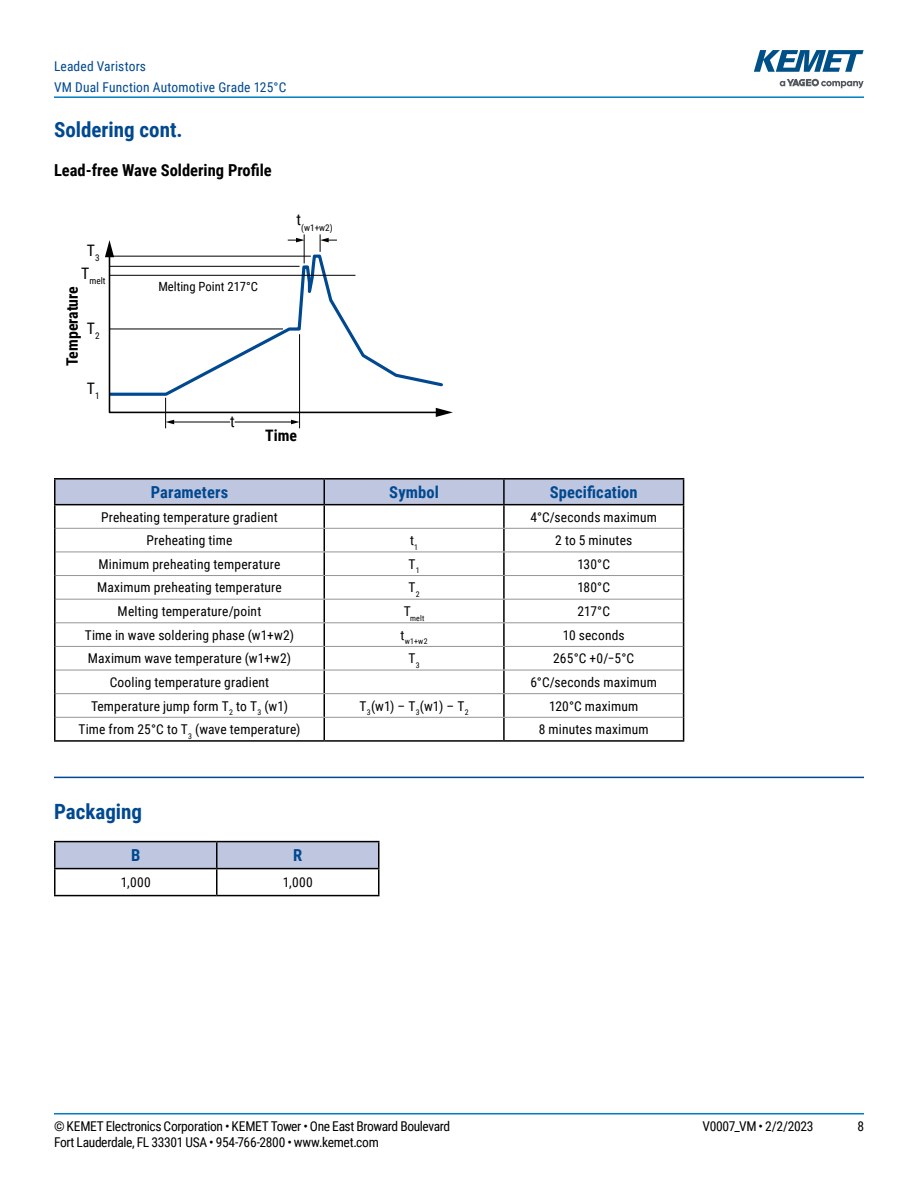
<style>
.page{position:relative;width:918px;height:1188px;background:#fff}
.page>*{position:absolute;margin:0;border:0;box-sizing:border-box;transform-origin:0 0}
.t1{font:700 21px "Roboto Condensed";color:#004990}
.t2{font:700 16.5px "Roboto Condensed";letter-spacing:.005em;color:#004990}
.t3{font:700 16.5px "Roboto Condensed";color:#000}
.t4{font:700 15.75px "Roboto Condensed";color:#000}
.t5{font:15.75px "Roboto Condensed";color:#000}
.t6{font:13.5px "Roboto Condensed";letter-spacing:.01em;color:#000}
.t7{font:13.5px "Roboto Condensed";letter-spacing:-.025em;color:#000}
.t8{font:13.5px/21px "Roboto Condensed";letter-spacing:.01em;color:#004990}
.t9{font:13.5px "Roboto Condensed";letter-spacing:-.02em;color:#000}
.t10{font:12.6px "Roboto Condensed";color:#000}
.t11{font:9.15px "Roboto Condensed";color:#000}
.t12{font:7.8px "Roboto Condensed";letter-spacing:.03em;color:#000}
</style>
<div class="page">
<hr style="left:54px;top:1113px;width:810px;height:2px;background:#007dc3">
<hr style="left:54px;top:96px;width:810px;height:2px;background:#007dc3">
<svg style="left:780px;top:79px;width:84px;height:9px"></svg>
<svg style="left:754px;top:50px;width:110px;height:22px"></svg>
<hr style="left:54px;top:777px;width:810px;height:1px;background:#004990">
<hr style="left:299px;top:334px;width:1px;height:94px;background:#000">
<hr style="left:165px;top:398px;width:1px;height:30px;background:#000">
<hr style="left:173px;top:422px;width:120px;height:1px;background:#000">
<svg style="left:291px;top:420px;width:9px;height:4px"></svg>
<svg style="left:166px;top:420px;width:8px;height:4px"></svg>
<svg style="left:227px;top:421px;width:10px;height:2px"></svg>
<svg style="left:288px;top:234px;width:17px;height:19px"></svg>
<svg style="left:320px;top:234px;width:17px;height:18px"></svg>
<svg style="left:108px;top:253px;width:332px;height:161px"></svg>
<svg style="left:105px;top:240px;width:9px;height:17px"></svg>
<svg style="left:436px;top:408px;width:17px;height:9px"></svg>
<hr style="left:54px;top:504px;width:270px;height:1px;background:#000">
<hr style="left:54px;top:478px;width:270px;height:2px;background:#000">
<hr style="left:54px;top:480px;width:2px;height:24px;background:#000">
<hr style="left:324px;top:478px;width:180px;height:2px;background:#000">
<hr style="left:504px;top:478px;width:180px;height:2px;background:#000">
<hr style="left:54px;top:505px;width:2px;height:23px;background:#000">
<hr style="left:54px;top:528px;width:2px;height:24px;background:#000">
<hr style="left:54px;top:552px;width:2px;height:24px;background:#000">
<hr style="left:54px;top:576px;width:2px;height:23px;background:#000">
<hr style="left:54px;top:599px;width:2px;height:24px;background:#000">
<hr style="left:54px;top:623px;width:2px;height:23px;background:#000">
<hr style="left:54px;top:646px;width:2px;height:24px;background:#000">
<hr style="left:54px;top:670px;width:2px;height:24px;background:#000">
<hr style="left:54px;top:694px;width:2px;height:23px;background:#000">
<hr style="left:54px;top:717px;width:2px;height:23px;background:#000">
<svg style="left:55px;top:479px;width:629px;height:261px"></svg>
<hr style="left:54px;top:740px;width:270px;height:2px;background:#000">
<hr style="left:324px;top:740px;width:180px;height:2px;background:#000">
<hr style="left:504px;top:740px;width:180px;height:2px;background:#000">
<svg style="left:56px;top:842px;width:322px;height:26px;background:#bbc2db"></svg>
<hr style="left:54px;top:868px;width:163px;height:1px;background:#000">
<hr style="left:217px;top:868px;width:163px;height:1px;background:#000">
<hr style="left:216px;top:842px;width:2px;height:26px;background:#000">
<hr style="left:216px;top:869px;width:2px;height:26px;background:#000">
<hr style="left:54px;top:841px;width:163px;height:1px;background:#000">
<hr style="left:54px;top:842px;width:2px;height:26px;background:#000">
<hr style="left:217px;top:841px;width:163px;height:1px;background:#000">
<hr style="left:378px;top:842px;width:2px;height:26px;background:#000">
<hr style="left:54px;top:869px;width:2px;height:26px;background:#000">
<hr style="left:378px;top:869px;width:2px;height:26px;background:#000">
<hr style="left:54px;top:895px;width:163px;height:1px;background:#000">
<hr style="left:217px;top:895px;width:163px;height:1px;background:#000">
<p class="t8" style="left:54px;top:55px;width:234px">Leaded Varistors<br>VM Dual Function Automotive Grade 125°C</p>
<h1 class="t1" style="left:54px;top:115px;width:130px">Soldering cont.</h1>
<p class="t3" style="left:54px;top:159px;width:219px">Lead-free Wave Soldering Profile</p>
<p class="t5" style="left:87px;top:240px;width:14px">T<sub>3</sub></p>
<p class="t11" style="left:81px;top:275px;width:26px"><sup>T</sup>melt</p>
<p class="t4" style="left:61px;top:366px;width:82px;rotate:-90deg">Temperature</p>
<p class="t5" style="left:87px;top:318px;width:14px">T<sub>2</sub></p>
<p class="t5" style="left:87px;top:378px;width:14px">T<sub>1</sub></p>
<p class="t10" style="left:158px;top:278px;width:101px">Melting Point 217°C</p>
<p class="t11" style="left:297px;top:221px;width:38px"><sup>t</sup>(w1+w2)</p>
<p class="t5" style="left:230px;top:410px;width:6px">t</p>
<p class="t4" style="left:265px;top:425px;width:33px">Time</p>
<p class="t2" style="left:151px;top:481px;width:79px">Parameters</p>
<p class="t2" style="left:389px;top:481px;width:51px">Symbol</p>
<p class="t2" style="left:550px;top:481px;width:89px">Specification</p>
<p class="t6" style="left:101px;top:507px;width:178px">Preheating temperature gradient</p>
<p class="t6" style="left:530px;top:507px;width:128px">4°C/seconds maximum</p>
<p class="t6" style="left:146px;top:531px;width:88px">Preheating time</p>
<p class="t6" style="left:410px;top:531px;width:10px">t<sub>1</sub></p>
<p class="t6" style="left:555px;top:531px;width:79px">2 to 5 minutes</p>
<p class="t6" style="left:99px;top:555px;width:183px">Minimum preheating temperature</p>
<p class="t6" style="left:408px;top:555px;width:13px">T<sub>1</sub></p>
<p class="t6" style="left:577px;top:555px;width:34px">130°C</p>
<p class="t6" style="left:97px;top:578px;width:186px">Maximum preheating temperature</p>
<p class="t6" style="left:408px;top:578px;width:13px">T<sub>2</sub></p>
<p class="t6" style="left:577px;top:578px;width:34px">180°C</p>
<p class="t6" style="left:118px;top:602px;width:145px">Melting temperature/point</p>
<p class="t12" style="left:404px;top:612px;width:22px"><sup>T</sup>melt</p>
<p class="t6" style="left:577px;top:602px;width:34px">217°C</p>
<p class="t6" style="left:85px;top:625px;width:211px">Time in wave soldering phase (w1+w2)</p>
<p class="t12" style="left:401px;top:636px;width:28px"><sup>t</sup>w1+w2</p>
<p class="t6" style="left:563px;top:625px;width:63px">10 seconds</p>
<p class="t6" style="left:88px;top:649px;width:205px">Maximum wave temperature (w1+w2)</p>
<p class="t6" style="left:408px;top:649px;width:13px">T<sub>3</sub></p>
<p class="t6" style="left:553px;top:649px;width:82px">265°C +0/−5°C</p>
<p class="t6" style="left:110px;top:673px;width:161px">Cooling temperature gradient</p>
<p class="t6" style="left:531px;top:673px;width:128px">6°C/seconds maximum</p>
<p class="t6" style="left:91px;top:696px;width:198px">Temperature jump form T<sub>2</sub> to T<sub>3</sub> (w1)</p>
<p class="t6" style="left:360px;top:696px;width:111px">T<sub>3</sub>(w1) – T<sub>3</sub>(w1) – T<sub>2</sub></p>
<p class="t6" style="left:549px;top:696px;width:91px">120°C maximum</p>
<p class="t6" style="left:78px;top:720px;width:224px">Time from 25°C to T<sub>3</sub> (wave temperature)</p>
<p class="t6" style="left:539px;top:720px;width:111px">8 minutes maximum</p>
<h1 class="t1" style="left:54px;top:796px;width:90px">Packaging</h1>
<p class="t2" style="left:131px;top:844px;width:11px">B</p>
<p class="t2" style="left:293px;top:844px;width:11px">R</p>
<p class="t6" style="left:121px;top:873px;width:31px">1,000</p>
<p class="t6" style="left:283px;top:873px;width:31px">1,000</p>
<p class="t7" style="left:54px;top:1116px;width:398px">© KEMET Electronics Corporation • KEMET Tower • One East Broward Boulevard</p>
<p class="t9" style="left:703px;top:1116px;width:113px">V0007_VM • 2/2/2023</p>
<p class="t6" style="left:857px;top:1116px;width:8px">8</p>
<p class="t7" style="left:54px;top:1133px;width:326px">Fort Lauderdale, FL 33301 USA • 954-766-2800 • www.kemet.com</p>
</div>
